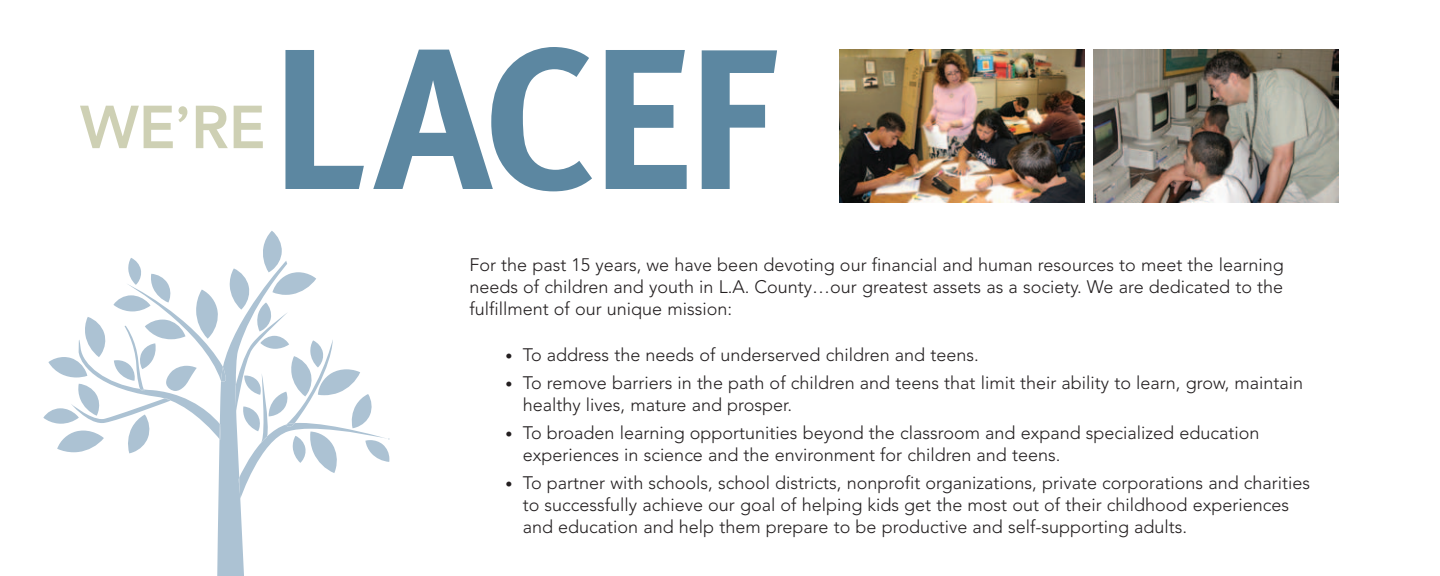
<style>
.page{position:relative;width:1440px;height:576px;background:#fff}
.page>*{position:absolute;margin:0;border:0;box-sizing:border-box;transform-origin:0 0}
.t1{font:700 200px "Meta";letter-spacing:-.01em;color:#5c87a1}
.t2{font:800 60px "Avenir";color:#ced0b4}
.t3{font:300 18px/22px "Avenir";color:#231f20}
.s1{font-family:"Meta Caps";font-weight:400}
.s2{font-size:14px}
</style>
<div class="page">
<svg style="left:43px;top:231px;width:346px;height:345px"></svg>
<img style="left:840px;top:49px;width:245px;height:153px">
<img style="left:1094px;top:49px;width:244px;height:153px">
<h2 class="t2" style="left:80px;top:103px;width:187px">WE<span class="s1">’</span>RE</h2>
<h1 class="t1" style="left:271px;top:3px;width:508px">LACEF</h1>
<p class="t3" style="left:469px;top:256px;width:816px;text-align:justify">For the past 15 years, we have been devoting our financial and human resources to meet the learning needs of children and youth in L.A. County…our greatest assets as a society. We are dedicated to the fulfillment of our unique mission:</p>
<p class="t3" style="left:505px;top:346px;width:475px"><span class="s2">•</span> To address the needs of underserved children and teens.</p>
<p class="t3" style="left:523px;top:374px;width:782px;text-indent:-17px"><span class="s2">•</span> To remove barriers in the path of children and teens that limit their ability to learn, grow, maintain healthy lives, mature and prosper.</p>
<p class="t3" style="left:523px;top:424px;width:738px;text-indent:-17px"><span class="s2">•</span> To broaden learning opportunities beyond the classroom and expand specialized education experiences in science and the environment for children and teens.</p>
<p class="t3" style="left:523px;top:474px;width:789px;text-indent:-17px"><span class="s2">•</span> To partner with schools, school districts, nonprofit organizations, private corporations and charities to successfully achieve our goal of helping kids get the most out of their childhood experiences and education and help them prepare to be productive and self-supporting adults.</p>
</div>
